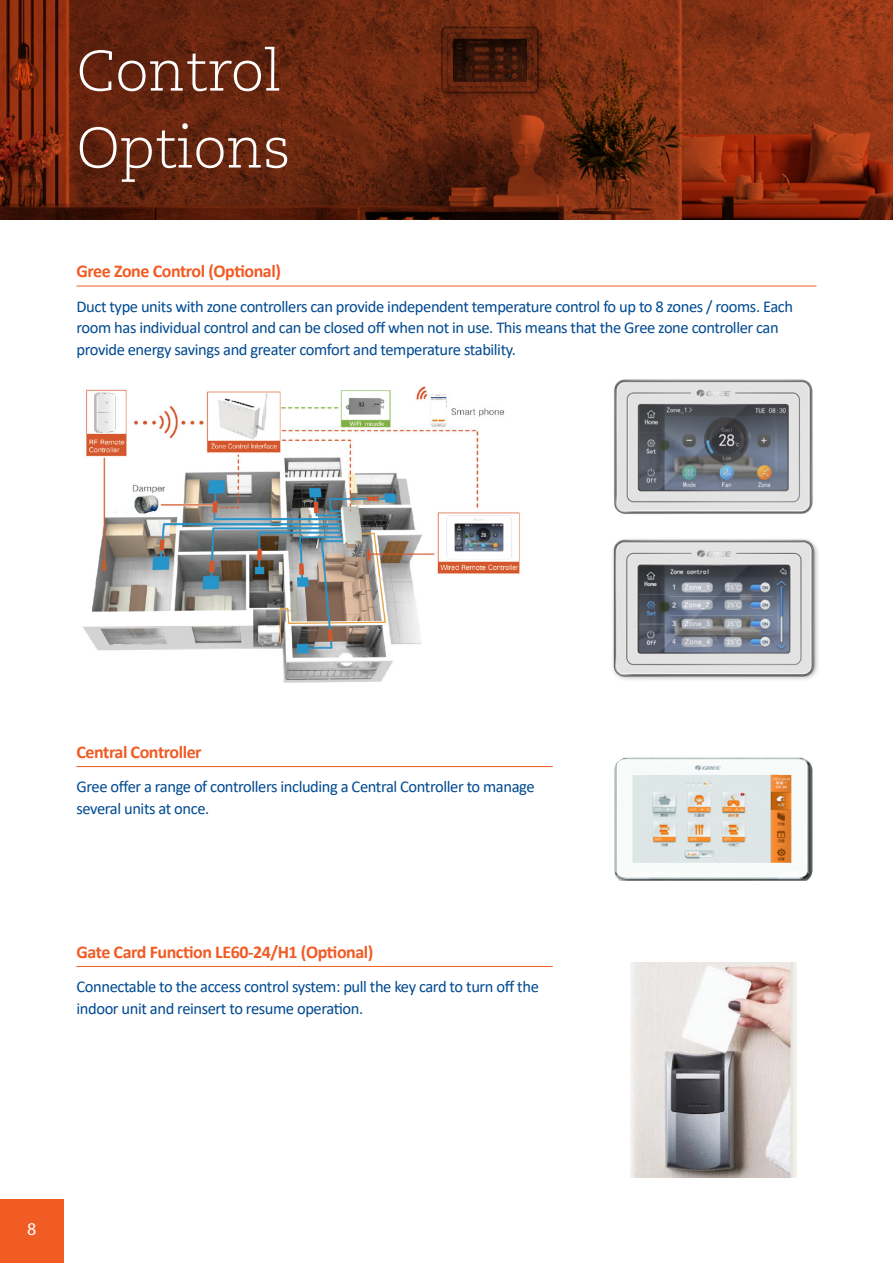
<style>
.page{position:relative;width:893px;height:1263px;background:#fff}
.page>*{position:absolute;margin:0;border:0;box-sizing:border-box;transform-origin:0 0}
.Title-New{font:300 57px "Caecilia LT Pro 45";color:#fff}
.Body_Subheading{font:700 18px "Calibri";letter-spacing:-.025em;color:#f15b24}
.t1{font:18px "Myriad Pro";color:#fff}
.Body_Copy{font:16.5px/21.8px "Calibri";letter-spacing:-.025em;color:#014a91}
</style>
<div class="page">
<div style="left:0;top:1199px;width:64px;height:64px;background:#f15b24"></div>
<img style="left:0;top:0;width:893px;height:219px">
<img style="left:424px;top:16px;width:131px;height:87px">
<hr style="left:77px;top:286px;width:739px;height:1px;background:#f15b24">
<img style="left:614px;top:379px;width:199px;height:135px">
<img style="left:613px;top:539px;width:205px;height:141px">
<img style="left:83px;top:386px;width:437px;height:296px">
<hr style="left:77px;top:766px;width:476px;height:1px;background:#f15b24">
<img style="left:614px;top:758px;width:198px;height:123px">
<hr style="left:77px;top:966px;width:476px;height:1px;background:#f15b24">
<img style="left:630px;top:963px;width:166px;height:214px">
<p class="Title-New" style="left:77px;top:34px;width:207px">Control</p>
<p class="Title-New" style="left:77px;top:111px;width:216px">Options</p>
<p class="Body_Subheading" style="left:77px;top:258px;width:206px">Gree Zone Control (Optional)</p>
<p class="Body_Copy" style="left:77px;top:295px;width:718px">Duct type units with zone controllers can provide independent temperature control fo up to 8 zones / rooms. Each room has individual control and can be closed off when not in use. This means that the Gree zone controller can provide energy savings and greater comfort and temperature stability.</p>
<p class="Body_Subheading" style="left:77px;top:739px;width:127px">Central Controller</p>
<p class="Body_Copy" style="left:77px;top:775px;width:460px">Gree offer a range of controllers including a Central Controller to manage several units at once.</p>
<p class="Body_Subheading" style="left:77px;top:939px;width:298px">Gate Card Function LE60-24/H1 (Optional)</p>
<p class="Body_Copy" style="left:77px;top:975px;width:464px">Connectable to the access control system: pull the key card to turn off the indoor unit and reinsert to resume operation.</p>
<p class="t1" style="left:27px;top:1218px;width:11px">8</p>
</div>
